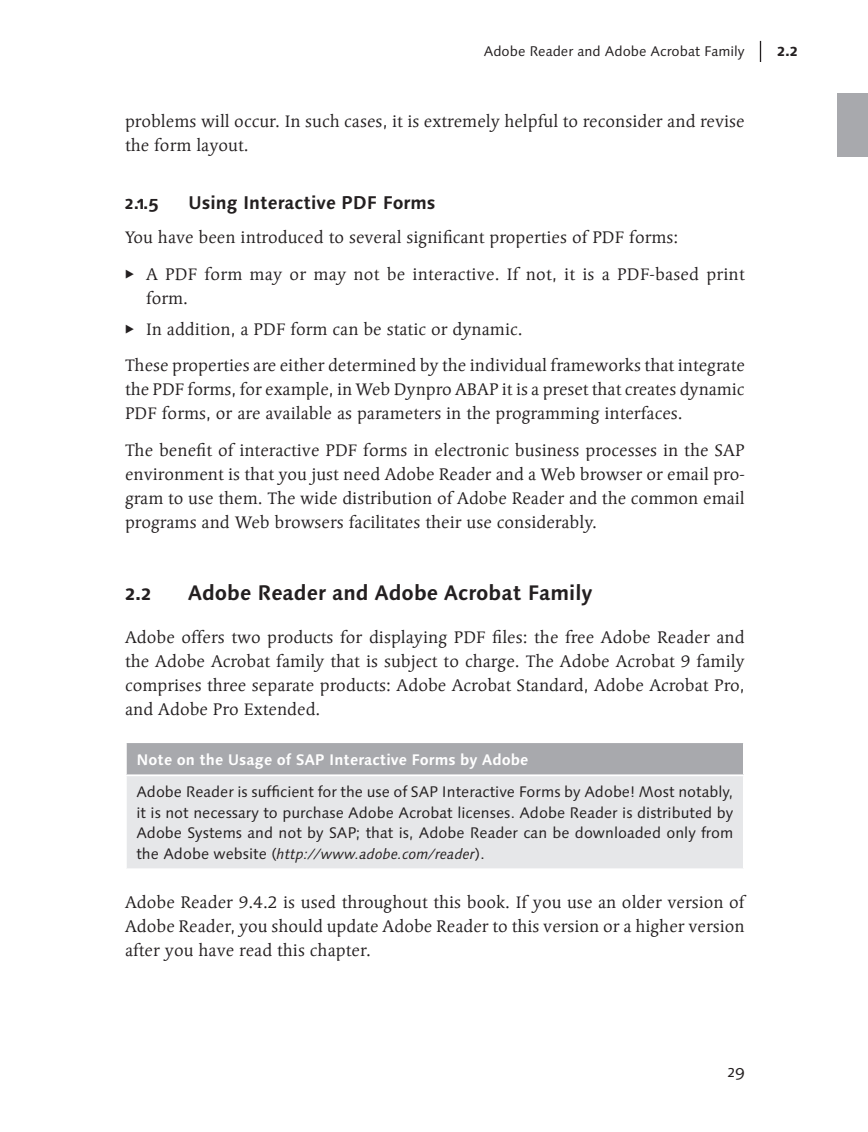
<style>
.page{position:relative;width:868px;height:1132px;background:#fff}
.page>*{position:absolute;margin:0;border:0;box-sizing:border-box;transform-origin:0 0}
.t1{font:700 21px "Linotype Syntax";color:#231f20}
.t2{font:700 21px "Linotype Syntax Os F";color:#231f20}
.t3{font:700 18.38px "Linotype Syntax";color:#231f20}
.t4{font:700 18.38px "Linotype Syntax Os F";color:#231f20}
.t5{font:16.62px/24px "Linotype Syntax Serif";color:#231f20;text-align:justify}
.t6{font:700 16.62px "Linotype Syntax Os F";color:#231f20}
.t7{font:16.62px "Linotype Syntax Os F";color:#231f20}
.t8{font:15.4px/20.7px "Linotype Syntax";color:#231f20;text-align:justify}
.t9{font:700 15.4px "Linotype Syntax";color:#fff}
.t10{font:italic 14.53px "Linotype Syntax";letter-spacing:.005em;color:#231f20}
.t11{font:14px "Linotype Syntax Os F";color:#231f20}
.s1{font-family:"European Pi Three";font-size:11.38px}
.s2{font-style:normal;font-size:15.4px}
</style>
<div class="page">
<svg style="left:760px;top:41px;width:1px;height:21px"></svg>
<div style="left:837px;top:93px;width:31px;height:63px;background:#a8a9ad"></div>
<div style="left:126px;top:742px;width:618px;height:33px;background:#a8a9ad"></div>
<div style="left:126px;top:775px;width:618px;height:94px;background:#e6e7e9"></div>
<hr style="left:125px;top:741px;width:619px;height:2px;background:#fff">
<hr style="left:125px;top:743px;width:2px;height:31px;background:#fff">
<hr style="left:743px;top:743px;width:1px;height:31px;background:#fff">
<hr style="left:125px;top:774px;width:619px;height:2px;background:#fff">
<hr style="left:125px;top:776px;width:2px;height:92px;background:#fff">
<hr style="left:743px;top:776px;width:1px;height:92px;background:#fff">
<hr style="left:125px;top:868px;width:619px;height:2px;background:#fff">
<p class="t11" style="left:484px;top:43px;width:262px">Adobe Reader and Adobe Acrobat Family</p>
<p class="t6" style="left:777px;top:40px;width:22px">2.2</p>
<p class="t5" style="left:125px;top:110px;width:621px">problems will occur. In such cases, it is extremely helpful to reconsider and revise the form layout.</p>
<p class="t4" style="left:125px;top:191px;width:35px">2.1.5</p>
<p class="t3" style="left:188px;top:191px;width:249px">Using Interactive PDF Forms</p>
<p class="t5" style="left:125px;top:220px;width:621px;line-height:36.2px">You have been introduced to several significant properties of PDF forms:<br><span class="s1">E</span> A PDF form may or may not be interactive. If not, it is a PDF-based print</p>
<p class="t5" style="left:125px;top:283px;width:399px;line-height:31px;text-indent:21px">form.<br><span class="s1">E</span> In addition, a PDF form can be static or dynamic.</p>
<p class="t5" style="left:125px;top:354px;width:621px">These properties are either determined by the individual frameworks that integrate the PDF forms, for example, in Web Dynpro ABAP it is a preset that creates dynamic PDF forms, or are available as parameters in the programming interfaces.</p>
<p class="t5" style="left:125px;top:438px;width:621px">The benefit of interactive PDF forms in electronic business processes in the SAP environment is that you just need Adobe Reader and a Web browser or email pro&shy;gram to use them. The wide distribution of Adobe Reader and the common email programs and Web browsers facilitates their use considerably.</p>
<p class="t2" style="left:125px;top:579px;width:28px">2.2</p>
<p class="t1" style="left:188px;top:579px;width:406px">Adobe Reader and Adobe Acrobat Family</p>
<p class="t5" style="left:125px;top:626px;width:621px">Adobe offers two products for displaying PDF files: the free Adobe Reader and the Adobe Acrobat family that is subject to charge. The Adobe Acrobat 9 family comprises three separate products: Adobe Acrobat Standard, Adobe Acrobat Pro, and Adobe Pro Extended.</p>
<p class="t9" style="left:136px;top:750px;width:393px">Note on the Usage of SAP Interactive Forms by Adobe</p>
<p class="t8" style="left:136px;top:782px;width:598px">Adobe Reader is sufficient for the use of SAP Interactive Forms by Adobe! Most notably, it is not necessary to purchase Adobe Acrobat licenses. Adobe Reader is distributed by Adobe Systems and not by SAP; that is, Adobe Reader can be downloaded only from</p>
<p class="t10" style="left:136px;top:845px;width:350px"><span class="s2">the Adobe website (</span>http://www.adobe.com/reader<span class="s2">).</span></p>
<p class="t5" style="left:125px;top:891px;width:621px">Adobe Reader 9.4.2 is used throughout this book. If you use an older version of Adobe Reader, you should update Adobe Reader to this version or a higher version after you have read this chapter.</p>
<p class="t7" style="left:727px;top:1061px;width:18px">29</p>
</div>
